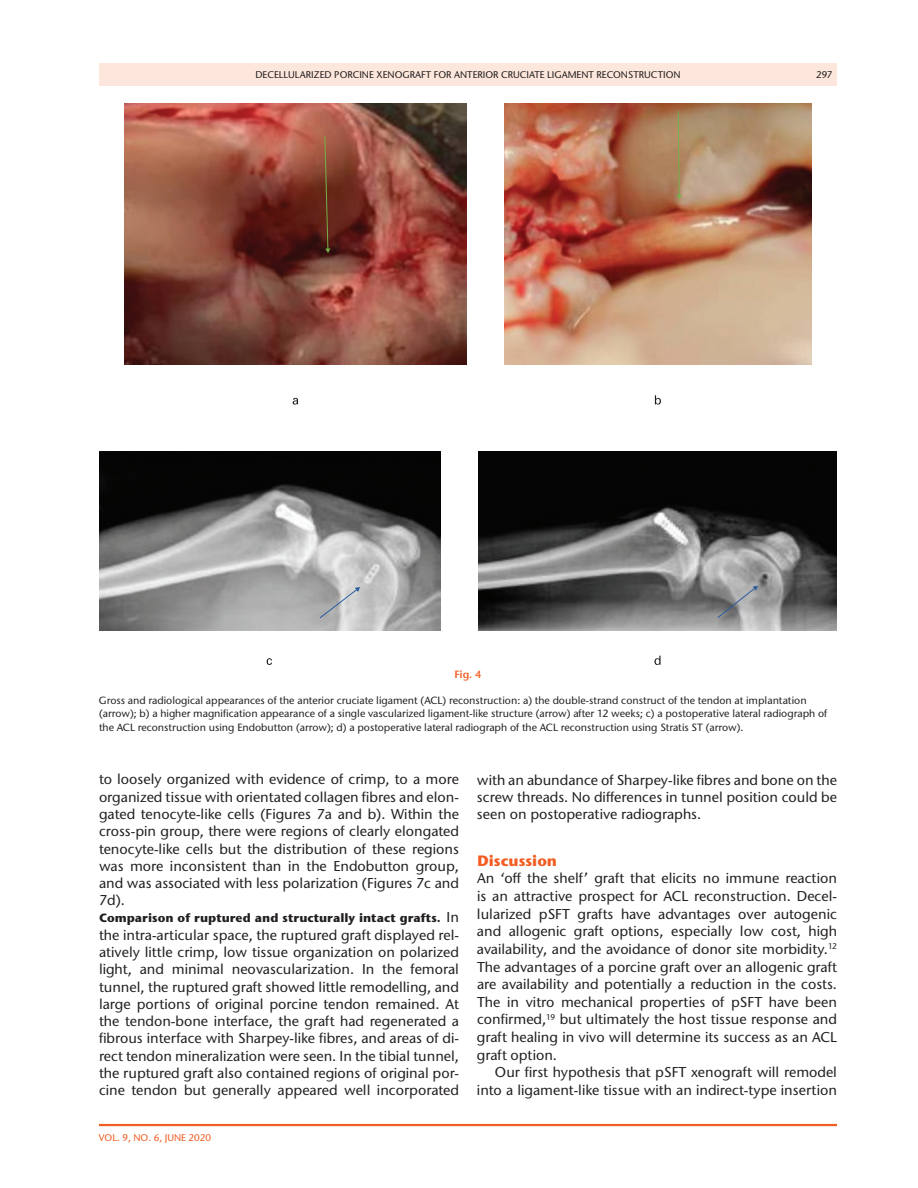
<style>
.page{position:relative;width:918px;height:1188px;background:#fff}
.page>*{position:absolute;margin:0;border:0;box-sizing:border-box;transform-origin:0 0}
.t1{font:700 15px "Stone Sans ITC Pro";color:#f25d23}
.t2{font:500 14.25px/17.2px "Stone Sans ITC Pro";color:#231f20;text-align:justify}
.t3{font:700 12px "Stone Sans ITC Pro";color:#231f20}
.t4{font:500 10.5px/13.5px "Stone Sans ITC Pro";color:#231f20}
.t5{font:600 10.5px "Stone Sans ITC Pro";color:#f25d23}
.t6{font:500 9.75px "Stone Sans ITC Pro";color:#231f20}
.t7{font:500 9.75px "Stone Sans ITC Pro";color:#f25d23}
.s1{font-weight:500;font-size:14.25px}
</style>
<div class="page">
<hr style="left:99px;top:1124px;width:738px;height:2px;background:#f25d23">
<div style="left:99px;top:63px;width:738px;height:23px;background:#fde7dc"></div>
<img style="left:125px;top:104px;width:341px;height:260px">
<svg style="left:324px;top:136px;width:7px;height:117px"></svg>
<img style="left:504px;top:104px;width:307px;height:260px">
<svg style="left:677px;top:110px;width:5px;height:89px"></svg>
<svg style="left:293px;top:398px;width:5px;height:7px"></svg>
<svg style="left:655px;top:395px;width:6px;height:10px"></svg>
<svg style="left:267px;top:658px;width:5px;height:7px"></svg>
<svg style="left:654px;top:656px;width:7px;height:9px"></svg>
<img style="left:99px;top:451px;width:341px;height:179px">
<svg style="left:319px;top:587px;width:41px;height:32px"></svg>
<img style="left:478px;top:451px;width:359px;height:179px">
<svg style="left:717px;top:586px;width:41px;height:32px"></svg>
<p class="t6" style="left:255px;top:68px;width:427px">Decellularized porcine xenograft for anterior cruciate ligament reconstruction</p>
<p class="t6" style="left:816px;top:68px;width:18px">297</p>
<p class="t5" style="left:454px;top:668px;width:29px">Fig. 4</p>
<p class="t4" style="left:99px;top:693px;width:730px">Gross and radiological appearances of the anterior cruciate ligament (ACL) reconstruction: a) the double-strand construct of the tendon at implantation (arrow); b) a higher magnification appearance of a single vascularized ligament-like structure (arrow) after 12 weeks; c) a postoperative lateral radiograph of the ACL reconstruction using Endobutton (arrow); d) a postoperative lateral radiograph of the ACL reconstruction using Stratis ST (arrow).</p>
<p class="t2" style="left:99px;top:771px;width:362px">to loosely organized with evidence of crimp, to a more organized tissue with orientated collagen fibres and elon&shy;gated tenocyte-like cells (Figures 7a and b). Within the cross-pin group, there were regions of clearly elongated tenocyte-like cells but the distribution of these regions was more inconsistent than in the Endobutton group, and was associated with less polarization (Figures 7c and 7d).</p>
<p class="t3" style="left:99px;top:910px;width:362px">Comparison of ruptured and structurally intact grafts. <span class="s1">I n</span></p>
<p class="t2" style="left:99px;top:926px;width:362px">the intra-articular space, the ruptured graft displayed rel&shy;atively little crimp, low tissue organization on polarized light, and minimal neovascularization. I n the femoral tunnel, the ruptured graft showed little remodelling, and large portions of original porcine tendon remained. At the tendon-bone interface, the graft had regenerated a fibrous interface with Sharpey-like fibres, and areas of di&shy;rect tendon mineralization were seen. I n the tibial tunnel, the ruptured graft also contained regions of original por&shy;cine tendon but generally appeared well incorporated</p>
<p class="t7" style="left:99px;top:1132px;width:114px">VOL. 9, NO . 6, June 2020</p>
<p class="t2" style="left:477px;top:771px;width:362px">with an abundance of Sharpey-like fibres and bone on the screw threads. No differences in tunnel position could be seen on postoperative radiographs.</p>
<p class="t1" style="left:477px;top:851px;width:82px">Discussion</p>
<p class="t2" style="left:477px;top:869px;width:362px;line-height:17.7px">An ‘off the shelf’ graft that elicits no immune reaction is an attractive prospect for ACL reconstruction. Decel&shy;lularized pSFT grafts have advantages over autogenic and allogenic graft options, especially low cost, high availability, and the avoidance of donor site morbidity.<sup>12<br></sup>The advantages of a porcine graft over an allogenic graft are availability and potentially a reduction in the costs.<br>The in vitro mechanical properties of pSFT have been confirmed,<sup>19</sup> but ultimately the host tissue response and graft healing in vivo will determine its success as an ACL graft option.</p>
<p class="t2" style="left:477px;top:1063px;width:362px;line-height:17.7px;text-align:right">Our first hypothesis that pSFT xenograft will remodel into a ligament-like tissue with an indirect-type insertion</p>
</div>
